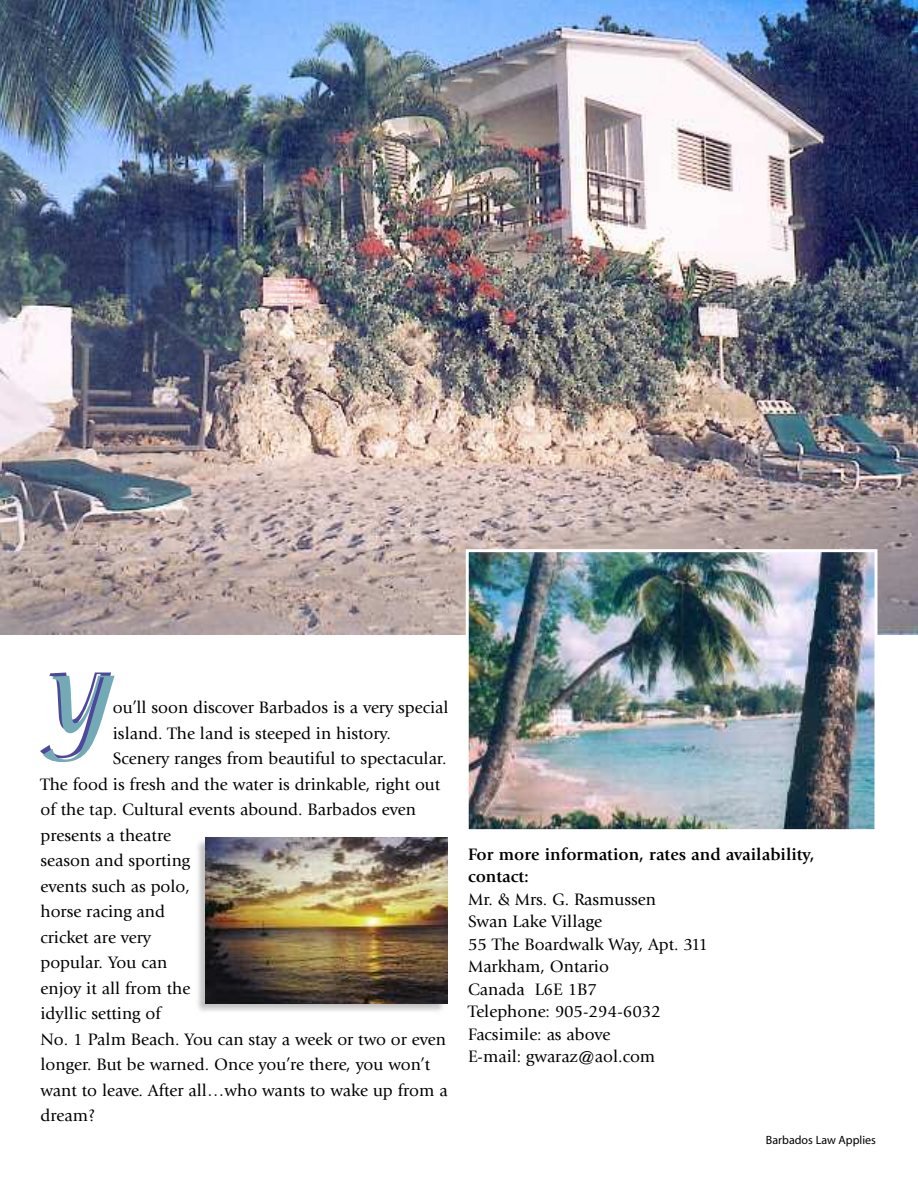
<style>
.page{position:relative;width:918px;height:1188px;background:#fff}
.page>*{position:absolute;margin:0;border:0;box-sizing:border-box;transform-origin:0 0}
.t1{font:700 105px "Isadora";color:#4d4899}
.t2{font:17.25px/22.5px "Giovanni";color:#000}
.t3{font:700 17.25px/22.5px "Giovanni";color:#000}
.t4{font:12px "Myriad";color:#000}
</style>
<div class="page">
<img style="left:0;top:0;width:918px;height:635px">
<img style="left:197px;top:840px;width:247px;height:172px">
<img style="left:205px;top:837px;width:243px;height:167px">
<img style="left:470px;top:553px;width:404px;height:275px">
<div style="left:466px;top:549px;width:412px;height:283px;border:3px solid #fff"></div>
<h1 class="t1" style="left:38px;top:661px;width:73px">Y</h1>
<p class="t2" style="left:113px;top:698px;width:337px">ou’ll soon discover Barbados is a very special</p>
<p class="t2" style="left:113px;top:723px;width:280px">island. The land is steeped in history.</p>
<p class="t2" style="left:113px;top:749px;width:335px">Scenery ranges from beautiful to spectacular.</p>
<p class="t2" style="left:40px;top:774px;width:401px">The food is fresh and the water is drinkable, right out</p>
<p class="t2" style="left:40px;top:800px;width:377px">of the tap. Cultural events abound. Barbados even</p>
<p class="t2" style="left:41px;top:825px;width:132px">presents a theatre</p>
<p class="t2" style="left:41px;top:851px;width:151px">season and sporting</p>
<p class="t2" style="left:41px;top:876px;width:151px">events such as polo,</p>
<p class="t2" style="left:41px;top:902px;width:126px">horse racing and</p>
<p class="t2" style="left:41px;top:927px;width:112px">cricket are very</p>
<p class="t2" style="left:41px;top:953px;width:128px">popular. You can</p>
<p class="t2" style="left:41px;top:978px;width:151px">enjoy it all from the</p>
<p class="t2" style="left:41px;top:1004px;width:122px">idyllic setting of</p>
<p class="t2" style="left:41px;top:1029px;width:407px">No. 1 Palm Beach. You can stay a week or two or even</p>
<p class="t2" style="left:41px;top:1055px;width:391px">longer. But be warned. Once you’re there, you won’t</p>
<p class="t2" style="left:41px;top:1080px;width:409px">want to leave. After all…who wants to wake up from a</p>
<p class="t2" style="left:41px;top:1106px;width:56px">dream?</p>
<p class="t3" style="left:468px;top:844px;width:348px">For more information, rates and availability, contact:</p>
<p class="t2" style="left:468px;top:889px;width:241px">Mr. &amp; Mrs. G. Rasmussen<br>Swan Lake Village<br>55 The Boardwalk Way, Apt. 311<br>Markham, Ontario<br>Canada L6E 1B7<br>Telephone: 905-294-6032<br>Facsimile: as above<br>E-mail: gwaraz@aol.com</p>
<p class="t4" style="left:766px;top:1135px;width:112px">Barbados Law Applies</p>
</div>
